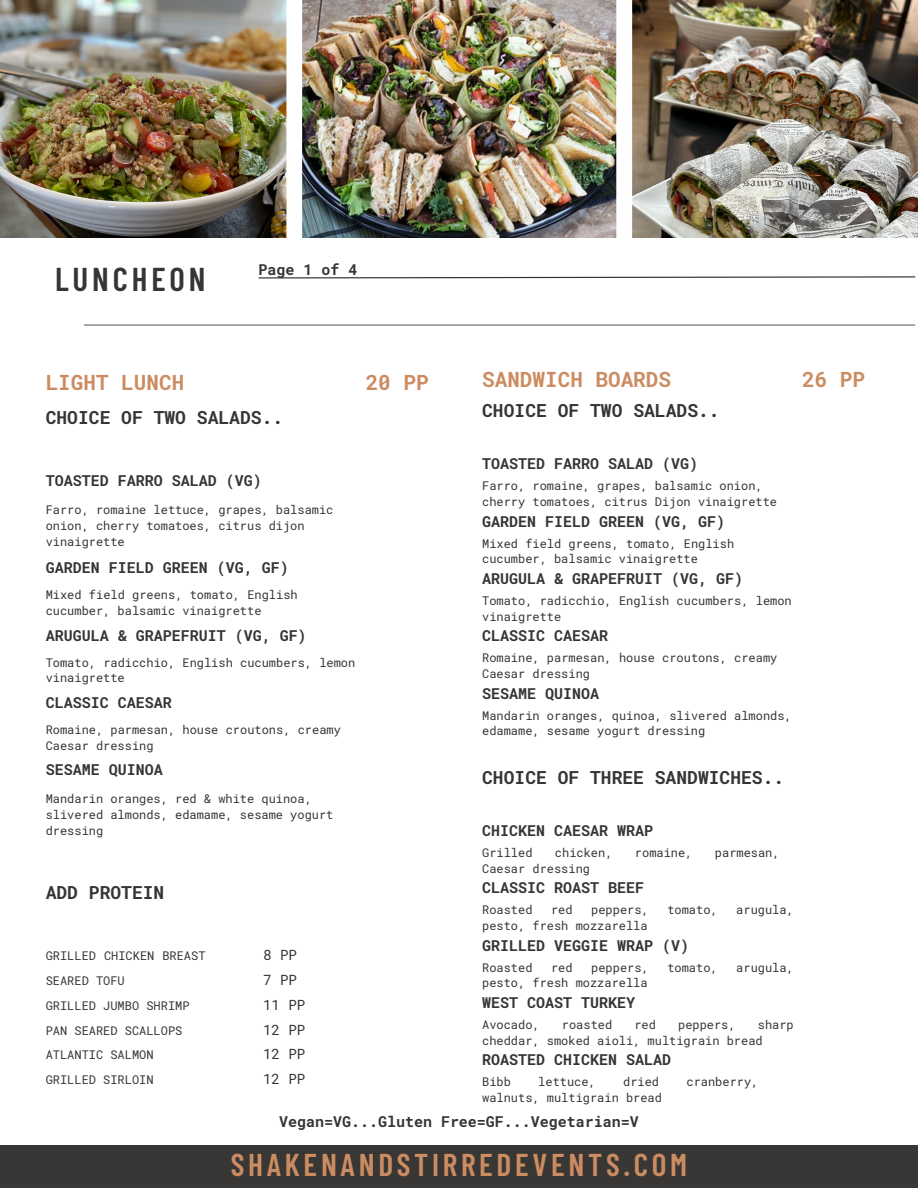
<style>
.page{position:relative;width:918px;height:1188px;background:#fff}
.page>*{position:absolute;margin:0;border:0;box-sizing:border-box;transform-origin:0 0}
.t1{font:600 33px "Barlow Condensed";letter-spacing:.115em;color:#363534}
.t2{font:600 31.5px "Barlow Condensed";letter-spacing:.115em;color:#cc8c62}
.t3{font:700 21px "Roboto Mono";color:#cc8c62}
.t4{font:700 18px "Roboto Mono";color:#363534}
.t5{font:700 15px "Roboto Mono";color:#363534}
.t6{font:14.1px "Roboto Mono";color:#363534}
.t7{font:12px/15.8px "Roboto Mono";color:#363534}
</style>
<div class="page">
<div style="left:0;top:1146px;width:918px;height:42px;background:#393735"></div>
<hr style="left:84px;top:325px;width:831px;height:1px;background:#363534">
<svg style="left:258px;top:276px;width:657px;height:3px"></svg>
<img style="left:0;top:0;width:918px;height:237px">
<p class="t1" style="left:55px;top:258px;width:152px">LUNCHEON</p>
<p class="t5" style="left:258px;top:260px;width:100px">Page 1 of 4</p>
<p class="t3" style="left:46px;top:368px;width:140px">LIGHT LUNCH</p>
<p class="t3" style="left:366px;top:368px;width:64px">20 PP</p>
<p class="t3" style="left:482px;top:365px;width:190px">SANDWICH BOARDS</p>
<p class="t3" style="left:802px;top:365px;width:64px">26 PP</p>
<p class="t4" style="left:46px;top:406px;width:239px">CHOICE OF TWO SALADS..</p>
<p class="t4" style="left:482px;top:398px;width:239px">CHOICE OF TWO SALADS..</p>
<p class="t5" style="left:46px;top:471px;width:217px">TOASTED FARRO SALAD (VG)</p>
<p class="t7" style="left:46px;top:502px;width:289px">Farro, romaine lettuce, grapes, balsamic onion, cherry tomatoes, citrus dijon vinaigrette</p>
<p class="t5" style="left:46px;top:558px;width:244px">GARDEN FIELD GREEN (VG, GF)</p>
<p class="t7" style="left:46px;top:587px;width:254px">Mixed field greens, tomato, English cucumber, balsamic vinaigrette</p>
<p class="t5" style="left:46px;top:625px;width:262px">ARUGULA &amp; GRAPEFRUIT (VG, GF)</p>
<p class="t7" style="left:46px;top:654px;width:311px">Tomato, radicchio, English cucumbers, lemon vinaigrette</p>
<p class="t5" style="left:46px;top:692px;width:127px">CLASSIC CAESAR</p>
<p class="t7" style="left:46px;top:721px;width:297px">Romaine, parmesan, house croutons, creamy<br>Caesar dressing</p>
<p class="t5" style="left:46px;top:759px;width:118px">SESAME QUINOA</p>
<p class="t7" style="left:46px;top:791px;width:289px">Mandarin oranges, red &amp; white quinoa, slivered almonds, edamame, sesame yogurt dressing</p>
<p class="t4" style="left:46px;top:880px;width:120px">ADD PROTEIN</p>
<p class="t7" style="left:46px;top:943px;width:161px;line-height:24.8px">GRILLED CHICKEN BREAST<br>SEARED TOFU</p>
<p class="t7" style="left:46px;top:993px;width:145px;line-height:24.8px">GRILLED JUMBO SHRIMP<br>PAN SEARED SCALLOPS<br>ATLANTIC SALMON</p>
<p class="t7" style="left:46px;top:1072px;width:109px">GRILLED SIRLOIN</p>
<p class="t6" style="left:263px;top:946px;width:35px">8 PP</p>
<p class="t6" style="left:263px;top:970px;width:35px">7 PP</p>
<p class="t6" style="left:263px;top:995px;width:44px">11 PP</p>
<p class="t6" style="left:263px;top:1020px;width:44px">12 PP</p>
<p class="t6" style="left:263px;top:1045px;width:44px">12 PP</p>
<p class="t6" style="left:263px;top:1069px;width:44px">12 PP</p>
<p class="t5" style="left:482px;top:453px;width:217px">TOASTED FARRO SALAD (VG)</p>
<p class="t7" style="left:482px;top:478px;width:296px">Farro, romaine, grapes, balsamic onion, cherry tomatoes, citrus Dijon vinaigrette</p>
<p class="t5" style="left:482px;top:511px;width:244px">GARDEN FIELD GREEN (VG, GF)</p>
<p class="t7" style="left:482px;top:535px;width:254px">Mixed field greens, tomato, English cucumber, balsamic vinaigrette</p>
<p class="t5" style="left:482px;top:568px;width:262px">ARUGULA &amp; GRAPEFRUIT (VG, GF)</p>
<p class="t7" style="left:482px;top:592px;width:311px">Tomato, radicchio, English cucumbers, lemon vinaigrette</p>
<p class="t5" style="left:482px;top:626px;width:127px">CLASSIC CAESAR</p>
<p class="t7" style="left:482px;top:650px;width:297px">Romaine, parmesan, house croutons, creamy<br>Caesar dressing</p>
<p class="t5" style="left:482px;top:683px;width:118px">SESAME QUINOA</p>
<p class="t7" style="left:482px;top:707px;width:311px">Mandarin oranges, quinoa, slivered almonds, edamame, sesame yogurt dressing</p>
<p class="t4" style="left:482px;top:765px;width:304px">CHOICE OF THREE SANDWICHES..</p>
<p class="t5" style="left:482px;top:820px;width:172px">CHICKEN CAESAR WRAP</p>
<p class="t7" style="left:482px;top:844px;width:52px">Grilled</p>
<p class="t7" style="left:555px;top:844px;width:59px">chicken,</p>
<p class="t7" style="left:635px;top:844px;width:59px">romaine,</p>
<p class="t7" style="left:715px;top:844px;width:66px">parmesan,</p>
<p class="t7" style="left:482px;top:860px;width:109px">Caesar dressing</p>
<p class="t5" style="left:482px;top:878px;width:163px">CLASSIC ROAST BEEF</p>
<p class="t7" style="left:482px;top:902px;width:52px">Roasted</p>
<p class="t7" style="left:551px;top:902px;width:23px">red</p>
<p class="t7" style="left:591px;top:902px;width:59px">peppers,</p>
<p class="t7" style="left:667px;top:902px;width:52px">tomato,</p>
<p class="t7" style="left:736px;top:902px;width:59px">arugula,</p>
<p class="t7" style="left:482px;top:917px;width:167px">pesto, fresh mozzarella</p>
<p class="t7" style="left:482px;top:959px;width:52px">Roasted</p>
<p class="t7" style="left:551px;top:959px;width:23px">red</p>
<p class="t7" style="left:591px;top:959px;width:59px">peppers,</p>
<p class="t7" style="left:667px;top:959px;width:52px">tomato,</p>
<p class="t7" style="left:736px;top:959px;width:59px">arugula,</p>
<p class="t7" style="left:482px;top:975px;width:167px">pesto, fresh mozzarella</p>
<p class="t7" style="left:482px;top:1016px;width:59px">Avocado,</p>
<p class="t7" style="left:562px;top:1016px;width:52px">roasted</p>
<p class="t7" style="left:634px;top:1016px;width:23px">red</p>
<p class="t7" style="left:678px;top:1016px;width:59px">peppers,</p>
<p class="t5" style="left:482px;top:935px;width:208px">GRILLED VEGGIE WRAP (V)</p>
<p class="t5" style="left:482px;top:992px;width:154px">WEST COAST TURKEY</p>
<p class="t7" style="left:482px;top:1016px;width:313px;text-indent:276px">sharp cheddar, smoked aioli, multigrain bread</p>
<p class="t5" style="left:482px;top:1050px;width:190px">ROASTED CHICKEN SALAD</p>
<p class="t7" style="left:482px;top:1074px;width:30px">Bibb</p>
<p class="t7" style="left:538px;top:1074px;width:59px">lettuce,</p>
<p class="t7" style="left:623px;top:1074px;width:37px">dried</p>
<p class="t7" style="left:687px;top:1074px;width:73px">cranberry,</p>
<p class="t7" style="left:482px;top:1090px;width:181px">walnuts, multigrain bread</p>
<p class="t5" style="left:279px;top:1111px;width:361px">Vegan=VG...Gluten Free=GF...Vegetarian=V</p>
<p class="t2" style="left:231px;top:1144px;width:458px">SHAKENANDSTIRREDEVENTS.COM</p>
</div>
